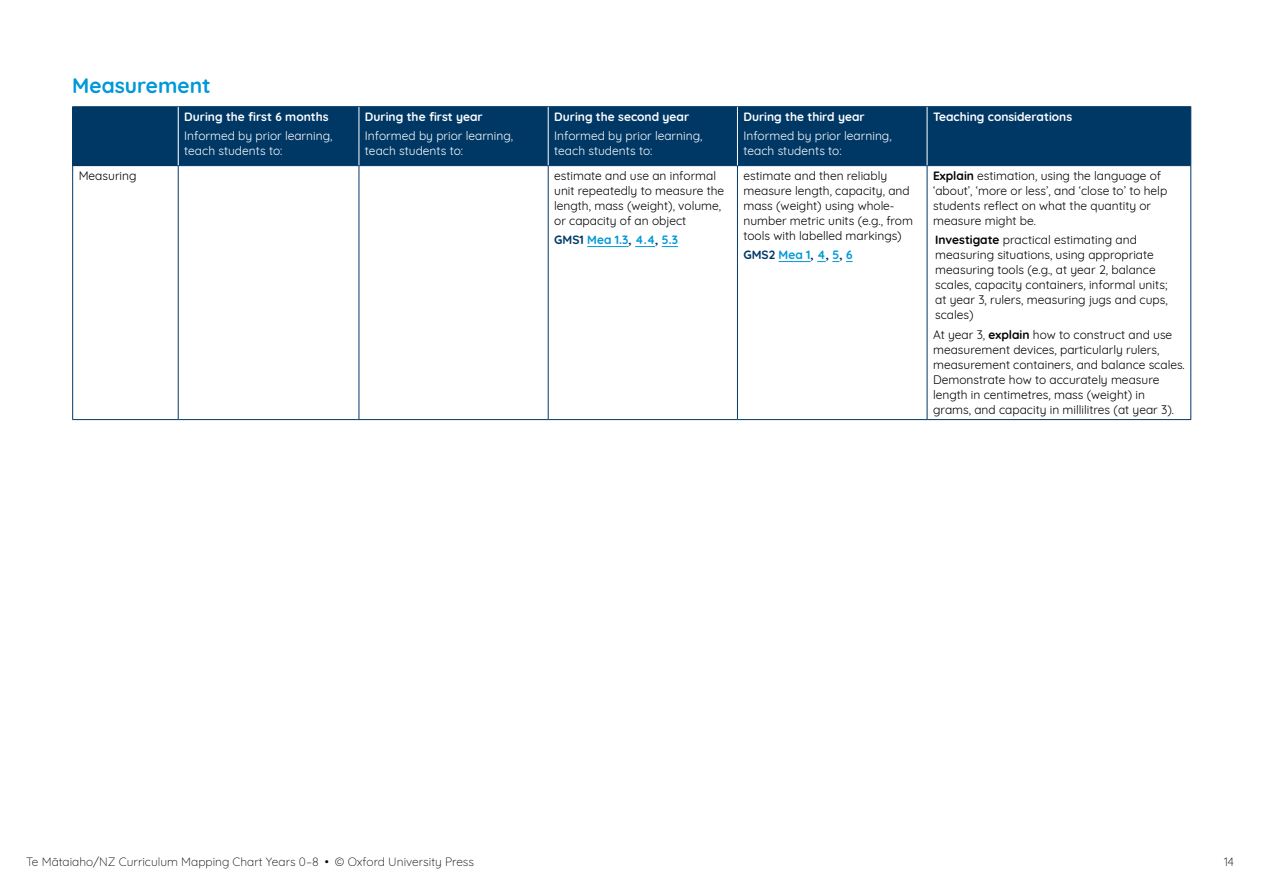
<style>
.page{position:relative;width:1263px;height:893px;background:#fff}
.page>*{position:absolute;margin:0;border:0;box-sizing:border-box;transform-origin:0 0}
.t1{font:700 21px "Quicksand";color:#0098d8}
.t2{font:12px/15px "Quicksand";color:#000}
.t3{font:12px/15px "Quicksand";color:#fff}
.t4{font:700 12px "Quicksand";color:#fff}
.t5{font:300 12px "Quicksand";color:#000}
.t6{font:700 12px "Quicksand";color:#0098d8}
.t7{font:700 12px "Quicksand";color:#003865}
.s1{color:#003865}
.s2{color:#0098d8}
.s3{font-weight:700}
</style>
<div class="page">
<div style="left:73px;top:107px;width:105px;height:59px;background:#003865"></div>
<div style="left:179px;top:107px;width:1011px;height:58px;background:#003865"></div>
<hr style="left:72px;top:166px;width:1px;height:253px;background:#003865">
<hr style="left:178px;top:166px;width:1px;height:253px;background:#003865">
<hr style="left:359px;top:166px;width:1px;height:253px;background:#003865">
<hr style="left:548px;top:166px;width:1px;height:253px;background:#003865">
<hr style="left:737px;top:166px;width:1px;height:253px;background:#003865">
<hr style="left:927px;top:166px;width:1px;height:253px;background:#003865">
<hr style="left:1190px;top:166px;width:1px;height:253px;background:#003865">
<hr style="left:72px;top:106px;width:106px;height:1px;background:#003865">
<hr style="left:72px;top:107px;width:1px;height:58px;background:#003865">
<hr style="left:178px;top:106px;width:181px;height:1px;background:#003865">
<hr style="left:359px;top:106px;width:189px;height:1px;background:#003865">
<hr style="left:548px;top:106px;width:189px;height:1px;background:#003865">
<hr style="left:737px;top:106px;width:190px;height:1px;background:#003865">
<hr style="left:927px;top:106px;width:264px;height:1px;background:#003865">
<hr style="left:1190px;top:107px;width:1px;height:58px;background:#003865">
<hr style="left:72px;top:165px;width:106px;height:1px;background:#003865">
<hr style="left:178px;top:165px;width:181px;height:1px;background:#003865">
<hr style="left:359px;top:165px;width:189px;height:1px;background:#003865">
<hr style="left:548px;top:165px;width:189px;height:1px;background:#003865">
<hr style="left:737px;top:165px;width:190px;height:1px;background:#003865">
<hr style="left:927px;top:165px;width:264px;height:1px;background:#003865">
<hr style="left:72px;top:419px;width:106px;height:1px;background:#003865">
<hr style="left:178px;top:419px;width:181px;height:1px;background:#003865">
<hr style="left:359px;top:419px;width:189px;height:1px;background:#003865">
<hr style="left:548px;top:419px;width:189px;height:1px;background:#003865">
<hr style="left:737px;top:419px;width:190px;height:1px;background:#003865">
<hr style="left:927px;top:419px;width:264px;height:1px;background:#003865">
<hr style="left:359px;top:107px;width:1px;height:58px;background:#fff">
<hr style="left:548px;top:107px;width:1px;height:58px;background:#fff">
<hr style="left:737px;top:107px;width:1px;height:58px;background:#fff">
<hr style="left:927px;top:107px;width:1px;height:58px;background:#fff">
<hr style="left:587px;top:246px;width:41px;height:1px;background:#0098d8">
<svg style="left:635px;top:246px;width:20px;height:1px"></svg>
<svg style="left:662px;top:246px;width:16px;height:1px"></svg>
<hr style="left:779px;top:261px;width:31px;height:1px;background:#0098d8">
<h1 class="t1" style="left:72px;top:68px;width:140px">Measurement</h1>
<p class="t4" style="left:184px;top:107px;width:146px">During the first 6 months</p>
<p class="t3" style="left:184px;top:127px;width:150px">Informed by prior learning, teach students to:</p>
<p class="t4" style="left:365px;top:107px;width:119px">During the first year</p>
<p class="t3" style="left:365px;top:127px;width:150px">Informed by prior learning, teach students to:</p>
<p class="t4" style="left:554px;top:107px;width:136px">During the second year</p>
<p class="t3" style="left:554px;top:127px;width:150px">Informed by prior learning, teach students to:</p>
<p class="t2" style="left:79px;top:167px;width:59px">Measuring</p>
<p class="t2" style="left:554px;top:167px;width:172px">estimate and use an informal unit repeatedly to measure the length, mass (weight), volume, or capacity of an object</p>
<p class="t6" style="left:554px;top:230px;width:125px"><span class="s1">GMS1</span> Mea 1.3<span class="s1">,</span> 4.4<span class="s1">,</span> 5.3</p>
<p class="t4" style="left:743px;top:107px;width:123px">During the third year</p>
<p class="t3" style="left:743px;top:127px;width:150px">Informed by prior learning, teach students to:</p>
<p class="t2" style="left:743px;top:167px;width:171px">estimate and then reliably measure length, capacity, and mass (weight) using whole&shy;number metric units (e.g., from tools with labelled markings)</p>
<p class="t7" style="left:743px;top:245px;width:111px">GMS2 <span class="s2">Mea 1</span>, <span class="s2">4</span>, <span class="s2">5</span>, <span class="s2">6</span></p>
<p class="t4" style="left:933px;top:107px;width:141px">Teaching considerations</p>
<p class="t2" style="left:933px;top:167px;width:236px"><span class="s3">Explain</span> estimation, using the language of ‘about’, ‘more or less’, and ‘close to’ to help students reflect on what the quantity or measure might be.</p>
<p class="t2" style="left:935px;top:231px;width:234px"><span class="s3">Investigate</span> practical estimating and measuring situations, using appropriate measuring tools (e.g., at year 2, balance scales, capacity containers, informal units; at year 3, rulers, measuring jugs and cups, scales)</p>
<p class="t2" style="left:933px;top:326px;width:253px">At year 3, <span class="s3">explain</span> how to construct and use measurement devices, particularly rulers, measurement containers, and balance scales.<br>Demonstrate how to accurately measure length in centimetres, mass (weight) in grams, and capacity in millilitres (at year 3).</p>
<p class="t5" style="left:26px;top:853px;width:449px">Te Mātaiaho/NZ Curriculum Mapping Chart Years 0–8 • © Oxford University Press</p>
<p class="t5" style="left:1224px;top:853px;width:11px">14</p>
</div>
